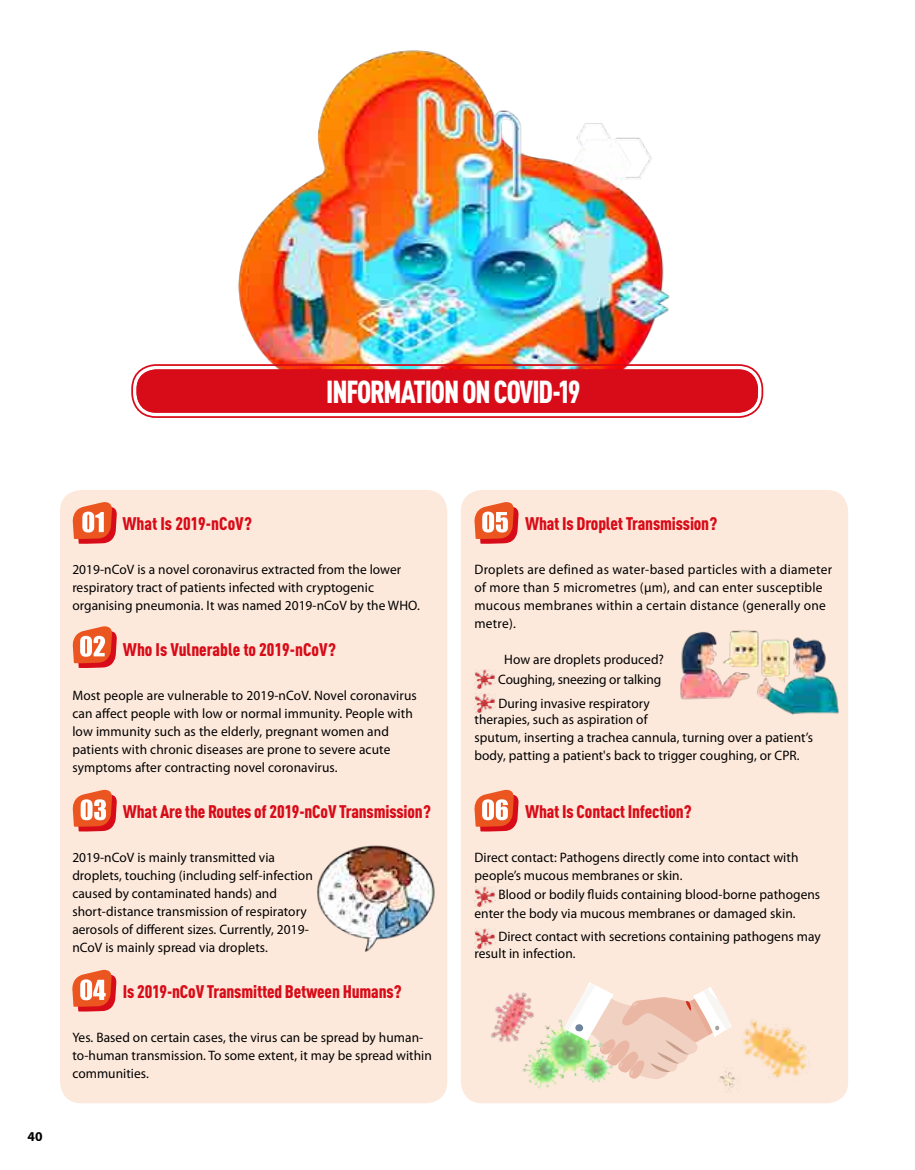
<style>
.page{position:relative;width:915px;height:1170px;background:#fff}
.page>*{position:absolute;margin:0;border:0;box-sizing:border-box;transform-origin:0 0}
.t1{font:900 31.35px "DIN Cond";letter-spacing:-.04em;color:#fff;scale:.93 1}
.t2{font:900 18px "DIN Cond";letter-spacing:-.01em;color:#d80c18}
.t3{font:13.65px/18px "Myriad Pro";letter-spacing:.005em;color:#000}
.t4{font:700 13.5px "Myriad Pro";color:#000}
</style>
<div class="page">
<div style="left:60px;top:490px;width:387px;height:613px;background:#fde9dc;border-radius:21px"></div>
<div style="left:460px;top:490px;width:387px;height:613px;background:#fde9dc;border-radius:21px"></div>
<img style="left:474px;top:669px;width:21px;height:20px">
<img style="left:474px;top:693px;width:21px;height:20px">
<img style="left:474px;top:886px;width:21px;height:20px">
<img style="left:474px;top:928px;width:21px;height:20px">
<svg style="left:72px;top:502px;width:45px;height:42px"></svg>
<svg style="left:72px;top:626px;width:45px;height:42px"></svg>
<img style="left:238px;top:50px;width:432px;height:319px">
<div style="left:136px;top:369px;width:621px;height:43px;background:#d80c18;border-radius:20px"></div>
<div style="left:131px;top:364px;width:632px;height:54px;border:2px solid #d80c18;border-radius:24px"></div>
<div style="left:136px;top:369px;width:621px;height:43px;border:5px solid #d80c18;border-radius:17px"></div>
<svg style="left:72px;top:789px;width:45px;height:43px"></svg>
<svg style="left:72px;top:969px;width:45px;height:42px"></svg>
<svg style="left:474px;top:502px;width:45px;height:42px"></svg>
<svg style="left:474px;top:789px;width:45px;height:43px"></svg>
<img style="left:317px;top:845px;width:118px;height:107px">
<img style="left:680px;top:630px;width:159px;height:85px">
<img style="left:522px;top:1019px;width:83px;height:70px">
<img style="left:491px;top:992px;width:62px;height:71px">
<img style="left:718px;top:1019px;width:89px;height:72px">
<svg style="left:563px;top:982px;width:168px;height:97px"></svg>
<h1 class="t1" style="left:326px;top:372px;width:275px">INFORMATION ON COVID-19</h1>
<p class="t4" style="left:28px;top:1128px;width:16px">40</p>
<h2 class="t2" style="left:122px;top:512px;width:131px">What Is 2019-nCoV?</h2>
<p class="t3" style="left:72px;top:560px;width:349px">2019-nCoV is a novel coronavirus extracted from the lower respiratory tract of patients infected with cryptogenic organising pneumonia. It was named 2019-nCoV by the WHO.</p>
<h2 class="t2" style="left:123px;top:638px;width:214px">Who Is Vulnerable to 2019-nCoV?</h2>
<p class="t3" style="left:72px;top:686px;width:346px">Most people are vulnerable to 2019-nCoV. Novel coronavirus can affect people with low or normal immunity. People with low immunity such as the elderly, pregnant women and patients with chronic diseases are prone to severe acute symptoms after contracting novel coronavirus.</p>
<h2 class="t2" style="left:123px;top:800px;width:309px">What Are the Routes of 2019-nCoV Transmission?</h2>
<p class="t3" style="left:72px;top:848px;width:242px">2019-nCoV is mainly transmitted via droplets, touching (including self-infection caused by contaminated hands) and short-distance transmission of respiratory aerosols of different sizes. Currently, 2019- nCoV is mainly spread via droplets.</p>
<h2 class="t2" style="left:123px;top:980px;width:280px">Is 2019-nCoV Transmitted Between Humans?</h2>
<p class="t3" style="left:72px;top:1028px;width:361px">Yes. Based on certain cases, the virus can be spread by human&shy;to-human transmission. To some extent, it may be spread within communities.</p>
<h2 class="t2" style="left:525px;top:512px;width:194px">What Is Droplet Transmission?</h2>
<p class="t3" style="left:474px;top:560px;width:359px">Droplets are defined as water-based particles with a diameter of more than 5 micrometres (μm), and can enter susceptible mucous membranes within a certain distance (generally one metre).</p>
<p class="t3" style="left:498px;top:650px;width:167px;line-height:19.8px;text-align:center">How are droplets produced?<br>Coughing, sneezing or talking</p>
<p class="t3" style="left:474px;top:695px;width:177px;line-height:16.2px;text-align:right">During invasive respiratory therapies, such as aspiration of</p>
<p class="t3" style="left:474px;top:728px;width:340px">sputum, inserting a trachea cannula, turning over a patient’s body, patting a patient's back to trigger coughing, or CPR.</p>
<h2 class="t2" style="left:525px;top:800px;width:168px">What Is Contact Infection?</h2>
<p class="t3" style="left:474px;top:848px;width:325px">Direct contact: Pathogens directly come into contact with people’s mucous membranes or skin.</p>
<p class="t3" style="left:474px;top:885px;width:347px;line-height:19px;text-indent:24px">Blood or bodily fluids containing blood-borne pathogens enter the body via mucous membranes or damaged skin.</p>
<p class="t3" style="left:474px;top:928px;width:347px;line-height:17.2px;text-indent:24px">Direct contact with secretions containing pathogens may result in infection.</p>
</div>
